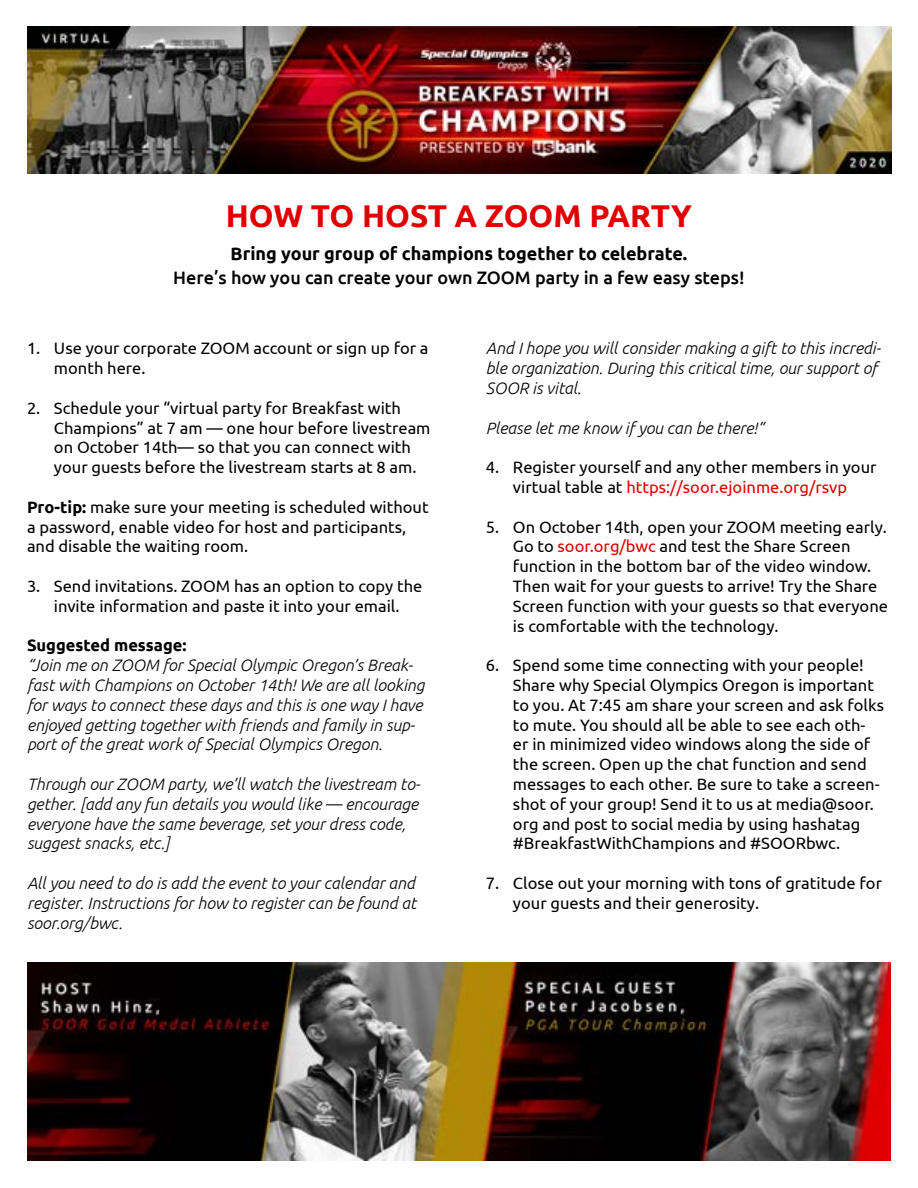
<style>
.page{position:relative;width:918px;height:1188px;background:#fff}
.page>*{position:absolute;margin:0;border:0;box-sizing:border-box;transform-origin:0 0}
.t1{font:700 31.5px "Ubuntu";color:#e10000}
.t2{font:500 18px "Ubuntu";color:#000}
.t3{font:700 18px "Ubuntu";color:#000}
.t4{font:16.5px/19.8px "Ubuntu";color:#000}
.t5{font:italic 300 16.5px/19.8px "Ubuntu";color:#000}
.t6{font:700 16.5px "Ubuntu";color:#000}
.s1{font-weight:700}
.s2{color:#e10000}
</style>
<div class="page">
<img style="left:27px;top:27px;width:864px;height:147px">
<img style="left:27px;top:963px;width:864px;height:198px">
<h1 class="t1" style="left:226px;top:196px;width:468px">HOW TO HOST A ZOOM PARTY</h1>
<p class="t3" style="left:231px;top:243px;width:458px">Bring your group of champions together to celebrate.</p>
<p class="t2" style="left:173px;top:267px;width:573px">Here’s how you can create your own ZOOM party in a few easy steps!</p>
<p class="t4" style="left:54px;top:338px;width:376px;text-indent:-27px">1. Use your corporate ZOOM account or sign up for a month here.</p>
<p class="t4" style="left:54px;top:398px;width:378px;text-indent:-27px">2. Schedule your “virtual party for Breakfast with Champions” at 7 am — one hour before livestream on October 14th— so that you can connect with your guests before the livestream starts at 8 am.</p>
<p class="t4" style="left:27px;top:497px;width:403px"><span class="s1">Pro-tip:</span> make sure your meeting is scheduled without a password, enable video for host and participants, and disable the waiting room.</p>
<p class="t4" style="left:27px;top:576px;width:397px;text-align:center">3. Send invitations. ZOOM has an option to copy the invite information and paste it into your email.</p>
<p class="t6" style="left:27px;top:636px;width:161px">Suggested message:</p>
<p class="t5" style="left:27px;top:655px;width:399px">“Join me on ZOOM for Special Olympic Oregon’s Break&shy;fast with Champions on October 14th! We are all looking for ways to connect these days and this is one way I have enjoyed getting together with friends and family in sup&shy;port of the great work of Special Olympics Oregon.</p>
<p class="t5" style="left:27px;top:774px;width:395px">Through our ZOOM party, we’ll watch the livestream to&shy;gether. [add any fun details you would like — encourage everyone have the same beverage, set your dress code, suggest snacks, etc.]</p>
<p class="t5" style="left:27px;top:873px;width:391px;text-align:justify">All you need to do is add the event to your calendar and register. Instructions for how to register can be found at soor.org/bwc.</p>
<p class="t5" style="left:486px;top:338px;width:397px">And I hope you will consider making a gift to this incredi&shy;ble organization. During this critical time, our support of<br>SOOR is vital.</p>
<p class="t5" style="left:486px;top:417px;width:279px">Please let me know if you can be there!”</p>
<p class="t4" style="left:486px;top:457px;width:392px;text-align:center">4. Register yourself and any other members in your virtual table at <span class="s2">https://soor.ejoinme.org/rsvp</span></p>
<p class="t4" style="left:513px;top:516px;width:377px;text-indent:-27px">5. On October 14th, open your ZOOM meeting early.<br>Go to <span class="s2">soor.org/bwc</span> and test the Share Screen function in the bottom bar of the video window.<br>Then wait for your guests to arrive! Try the Share Screen function with your guests so that everyone is comfortable with the technology.</p>
<p class="t4" style="left:513px;top:655px;width:373px;text-indent:-27px">6. Spend some time connecting with your people!<br>Share why Special Olympics Oregon is important to you. At 7:45 am share your screen and ask folks to mute. You should all be able to see each oth&shy;er in minimized video windows along the side of the screen. Open up the chat function and send messages to each other. Be sure to take a screen&shy;shot of your group! Send it to us at media@soor. org and post to social media by using hashatag #BreakfastWithChampions and #SOORbwc.</p>
<p class="t4" style="left:513px;top:873px;width:371px;text-indent:-27px">7. Close out your morning with tons of gratitude for your guests and their generosity.</p>
</div>
